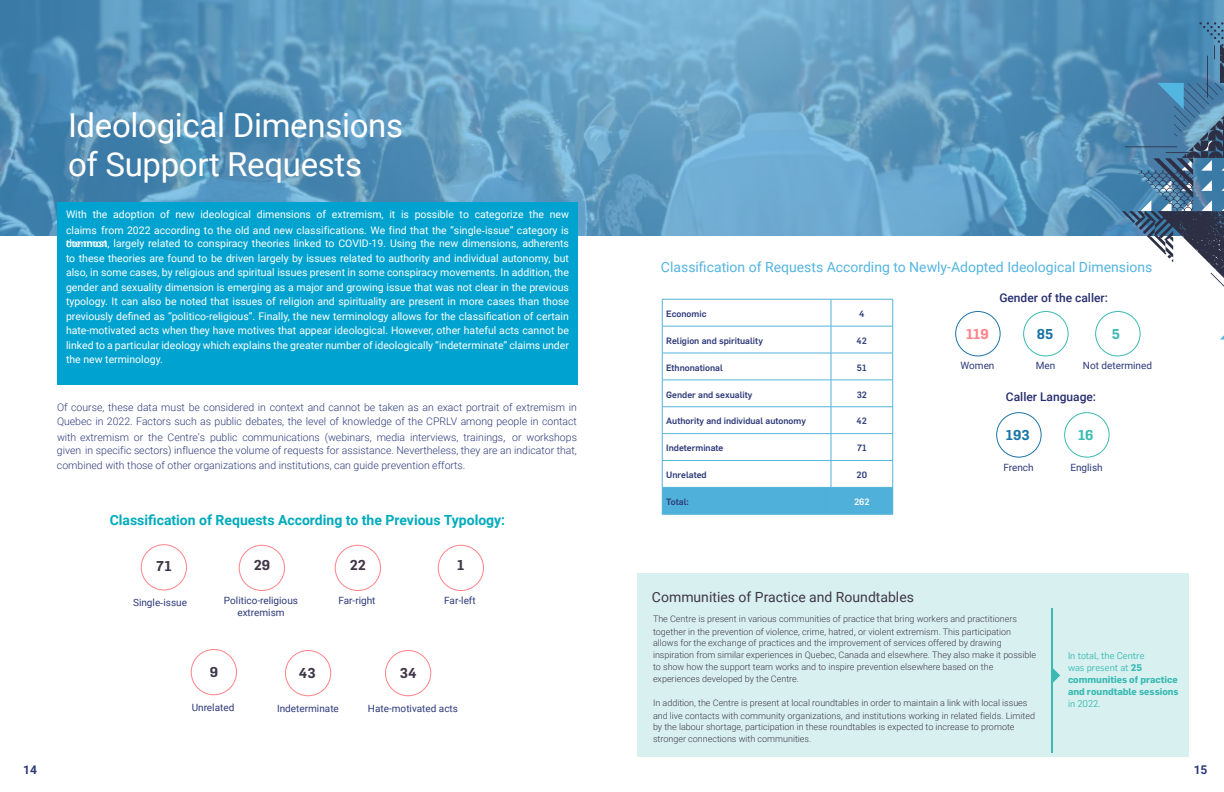
<style>
.page{position:relative;width:1224px;height:792px;background:#fff}
.page>*{position:absolute;margin:0;border:0;box-sizing:border-box;transform-origin:0 0}
.t1{font:33px/39.6px "Roboto";letter-spacing:-.01em;color:#fff}
.t2{font:14px "Roboto";color:#54b5e0}
.t3{font:700 14px "Roboto";color:#00abbd}
.t4{font:14px "Roboto";color:#403647}
.t5{font:600 14px "Flama";color:#403647}
.t6{font:600 14px "Flama";color:#1c75a6}
.t7{font:600 14px "Flama";color:#3bbab3}
.t8{font:600 14px "Flama";color:#ff8287}
.t9{font:500 12px "Roboto";color:#262e6e}
.t10{font:700 12px "Roboto";color:#2e3a79}
.t11{font:10.5px/14.5px "Roboto";color:#fff}
.t12{font:300 10.5px/14.9px "Roboto";color:#2e3a79;text-align:justify}
.t13{font:10px/12px "Roboto";color:#2e3a79;text-align:center}
.t14{font:700 9.5px/12px "Flama";color:#3bbab3}
.t15{font:9.5px "Flama";color:#3bbab3}
.t16{font:300 9px/12px "Roboto";color:#403647}
.t17{font:500 9px "Flama";color:#2e3a79}
.t18{font:500 9px "Flama";color:#fff}
.s1{font-family:"Avenir";font-weight:500}
.s2{font-family:"Avenir"}
.s3{font-weight:400}
</style>
<div class="page">
<div style="left:637px;top:573px;width:552px;height:184px;background:#d8f1f0"></div>
<svg style="left:0;top:0;width:1224px;height:236px;background:#5e9ac0"></svg>
<div style="left:57px;top:202px;width:521px;height:182px;background:#00a3cf"></div>
<div style="left:239px;top:545px;width:46px;height:46px;border:1px solid #ff8287;border-radius:50%"></div>
<div style="left:141px;top:544px;width:46px;height:46px;border:1px solid #ff8287;border-radius:50%"></div>
<div style="left:191px;top:649px;width:46px;height:46px;border:1px solid #ff8287;border-radius:50%"></div>
<div style="left:285px;top:650px;width:46px;height:46px;border:1px solid #ff8287;border-radius:50%"></div>
<div style="left:385px;top:650px;width:46px;height:46px;border:1px solid #ff8287;border-radius:50%"></div>
<div style="left:335px;top:545px;width:46px;height:46px;border:1px solid #ff8287;border-radius:50%"></div>
<div style="left:438px;top:545px;width:46px;height:46px;border:1px solid #ff8287;border-radius:50%"></div>
<hr style="left:662px;top:299px;width:169px;height:1px;background:#52b3db">
<hr style="left:831px;top:299px;width:62px;height:1px;background:#52b3db">
<svg style="left:662px;top:300px;width:231px;height:214px"></svg>
<hr style="left:662px;top:514px;width:169px;height:1px;background:#52b3db">
<hr style="left:831px;top:514px;width:62px;height:1px;background:#52b3db">
<div style="left:1064px;top:412px;width:46px;height:46px;border:1px solid #3bbab3;border-radius:50%"></div>
<div style="left:1023px;top:311px;width:46px;height:45px;border:1px solid #3bbab3;border-radius:50%"></div>
<div style="left:1095px;top:311px;width:46px;height:45px;border:1px solid #3bbab3;border-radius:50%"></div>
<div style="left:996px;top:412px;width:46px;height:46px;border:1px solid #1c75a6;border-radius:50%"></div>
<div style="left:955px;top:311px;width:46px;height:45px;border:1px solid #1c75a6;border-radius:50%"></div>
<hr style="left:1051px;top:608px;width:2px;height:144px;background:#3bbab3">
<svg style="left:1053px;top:668px;width:7px;height:15px"></svg>
<svg style="left:1122px;top:22px;width:102px;height:318px"></svg>
<h1 class="t1" style="left:68px;top:104px;width:337px">Ideological Dimensions of Support Requests</h1>
<p class="t11" style="left:66px;top:207px;width:505px;line-height:15.2px">With the adoption of new ideological dimensions of extremism, it is possible to categorize the new claims from 2022 according to the old and new classifications. We find that the “single<span class="s1">-</span>issue” category is</p>
<p class="t11" style="left:66px;top:236px;width:505px">common, largely related to conspiracy theories linked to COVID-19. Using the new dimensions, adherents</p>
<p class="t11" style="left:66px;top:236px;width:505px">the most<br>to these theories are found to be driven largely by issues related to authority and individual autonomy, but also, in some cases, by religious and spiritual issues present in some conspiracy movements. In addition, the gender and sexuality dimension is emerging as a major and growing issue that was not clear in the previous typology. It can also be noted that issues of religion and spirituality are present in more cases than those previously defined as “politico-religious”. Finally, the new terminology allows for the classification of certain hate-motivated acts when they have motives that appear ideological. However, other hateful acts cannot be linked to a particular ideology which explains the greater number of ideologically “indeterminate” claims under the new terminology.</p>
<p class="t12" style="left:57px;top:399px;width:522px">Of course, these data must be considered in context and cannot be taken as an exact portrait of extremism in Quebec in 2022. Factors such as public debates, the level of knowledge of the CPRLV among people in contact with extremism or the Centre’s public communications (webinars, media interviews, trainings<span class="s2">,</span> or workshops</p>
<p class="t12" style="left:57px;top:443px;width:521px;line-height:14.5px">given in specific sectors) influence the volume of requests for assistance. Nevertheless, they are an indicator that, combined with those of other organizations and institutions, can guide prevention efforts.</p>
<h2 class="t3" style="left:110px;top:510px;width:397px">Classification of Requests According to the Previous Typology:</h2>
<h2 class="t5" style="left:156px;top:556px;width:17px">71</h2>
<h2 class="t5" style="left:254px;top:555px;width:18px">29</h2>
<h2 class="t5" style="left:350px;top:555px;width:18px">22</h2>
<h2 class="t5" style="left:457px;top:555px;width:9px">1</h2>
<p class="t13" style="left:133px;top:596px;width:55px">Single<span class="s1">-</span>issue</p>
<p class="t13" style="left:338px;top:594px;width:39px">Far-right</p>
<p class="t13" style="left:444px;top:594px;width:33px">Far-left</p>
<p class="t13" style="left:224px;top:594px;width:76px">Politico-religious extremism</p>
<h2 class="t5" style="left:210px;top:661px;width:10px">9</h2>
<h2 class="t5" style="left:299px;top:662px;width:18px">43</h2>
<h2 class="t5" style="left:400px;top:662px;width:18px">34</h2>
<p class="t13" style="left:192px;top:701px;width:44px">Unrelated</p>
<p class="t13" style="left:277px;top:702px;width:63px">Indeterminate</p>
<p class="t13" style="left:368px;top:702px;width:92px">Hate-motivated acts</p>
<p class="t10" style="left:23px;top:761px;width:15px">14</p>
<h2 class="t2" style="left:661px;top:257px;width:493px">Classification of Requests According to Newly-Adopted Ideological Dimensions</h2>
<p class="t9" style="left:999px;top:289px;width:110px">Gender of the caller:</p>
<p class="t17" style="left:666px;top:307px;width:42px">Economic</p>
<p class="t17" style="left:859px;top:307px;width:7px">4</p>
<p class="t17" style="left:666px;top:334px;width:98px">Religion and spirituality</p>
<p class="t17" style="left:857px;top:334px;width:12px">42</p>
<p class="t17" style="left:666px;top:361px;width:58px">Ethnonational</p>
<p class="t17" style="left:857px;top:361px;width:11px">51</p>
<p class="t17" style="left:666px;top:388px;width:88px">Gender and sexuality</p>
<p class="t17" style="left:857px;top:388px;width:12px">32</p>
<p class="t17" style="left:666px;top:415px;width:141px">Authority and individual autonomy</p>
<p class="t17" style="left:857px;top:415px;width:12px">42</p>
<p class="t17" style="left:666px;top:442px;width:59px">Indeterminate</p>
<p class="t17" style="left:857px;top:442px;width:11px">71</p>
<p class="t17" style="left:666px;top:469px;width:42px">Unrelated</p>
<p class="t17" style="left:857px;top:469px;width:12px">20</p>
<p class="t17" style="left:666px;top:495px;width:24px">Total:</p>
<p class="t18" style="left:854px;top:495px;width:17px">262</p>
<h2 class="t8" style="left:966px;top:324px;width:24px">119</h2>
<p class="t13" style="left:960px;top:359px;width:36px">Women</p>
<h2 class="t6" style="left:1037px;top:324px;width:18px">85</h2>
<h2 class="t7" style="left:1112px;top:324px;width:10px">5</h2>
<p class="t13" style="left:1036px;top:359px;width:21px">Men</p>
<p class="t13" style="left:1083px;top:359px;width:71px">Not determined</p>
<p class="t9" style="left:1006px;top:388px;width:92px">Caller Language:</p>
<h2 class="t6" style="left:1006px;top:425px;width:25px">193</h2>
<p class="t13" style="left:1003px;top:461px;width:32px">French</p>
<h2 class="t7" style="left:1078px;top:425px;width:17px">16</h2>
<p class="t13" style="left:1070px;top:461px;width:34px">English</p>
<h2 class="t4" style="left:652px;top:588px;width:264px">Communities of Practice and Roundtables</h2>
<p class="t16" style="left:653px;top:612px;width:365px;line-height:13.1px">The Centre is present in various communities of practice that bring workers and practitioners together in the prevention of violence, crime, hatred<span class="s2">,</span> or violent extremism. This participation</p>
<p class="t16" style="left:653px;top:637px;width:385px">allows for the exchange of practices and the improvement of services offered by drawing inspiration from similar experiences in Quebec, Canada and elsewhere. They also make it possible to show how the support team works and to inspire prevention elsewhere based on the experiences developed by the Centre.</p>
<p class="t16" style="left:653px;top:696px;width:384px;line-height:13.1px">In addition, the Centre is present at local roundtables in order to maintain a link with local issues and live contacts with community organizations<span class="s2">,</span> and institutions working in related fields. Limited</p>
<p class="t16" style="left:653px;top:721px;width:363px">by the labour shortage, participation in these roundtables is expected to increase to promote stronger connections with communities.</p>
<p class="t14" style="left:1068px;top:649px;width:112px"><span class="s3">In total, the Centre<br>was present at</span> 25 communities of practice and roundtable sessions</p>
<p class="t15" style="left:1068px;top:697px;width:34px">in 2022.</p>
<p class="t10" style="left:1194px;top:761px;width:15px">15</p>
</div>
